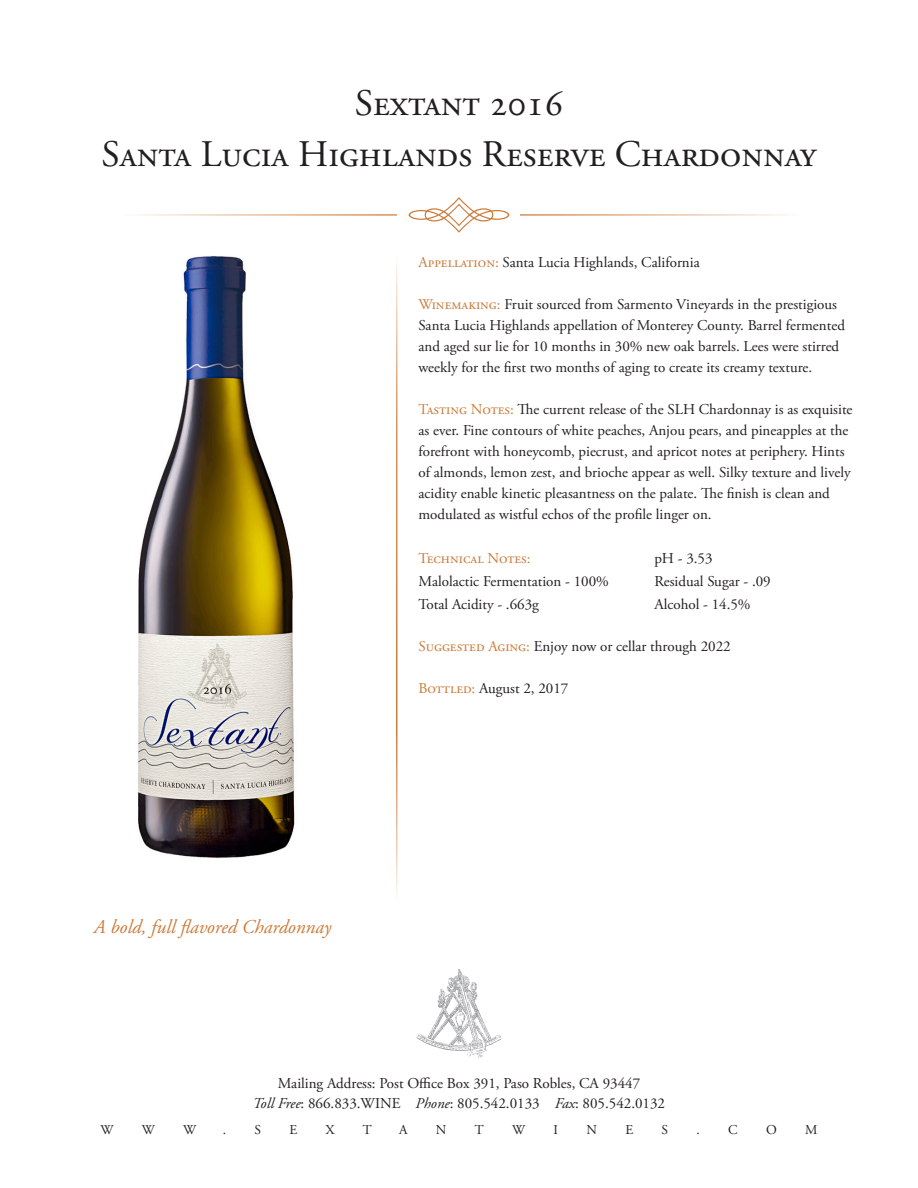
<style>
.page{position:relative;width:918px;height:1188px;background:#fff}
.page>*{position:absolute;margin:0;border:0;box-sizing:border-box;transform-origin:0 0}
.t1{font:37.5px "Adobe Garamond Pro";color:#231f20}
.t2{font:italic 19.5px "Adobe Garamond Pro";color:#cc7b3a}
.t3{font:15px/21px "Adobe Garamond Pro";color:#231f20}
.t4{font:15px "Adobe Garamond Pro";color:#cc7b3a}
.t5{font:13.5px "Adobe Garamond Pro";color:#231f20}
.s1{color:#cc7b3a}
.s2{font-style:italic}
</style>
<div class="page">
<svg style="left:409px;top:197px;width:100px;height:36px"></svg>
<svg style="left:417px;top:969px;width:84px;height:88px"></svg>
<img style="left:138px;top:256px;width:157px;height:602px">
<p class="t1" style="left:355px;top:81px;width:210px">Sextant 2016</p>
<p class="t1" style="left:102px;top:132px;width:716px">Santa Lucia Highlands Reserve Chardonnay</p>
<p class="t3" style="left:418px;top:253px;width:283px"><span class="s1">Appellation:</span> Santa Lucia Highlands, California</p>
<p class="t3" style="left:418px;top:295px;width:428px"><span class="s1">Winemaking:</span> Fruit sourced from Sarmento Vineyards in the prestigious Santa Lucia Highlands appellation of Monterey County. Barrel fermented and aged sur lie for 10 months in 30% new oak barrels. Lees were stirred weekly for the first two months of aging to create its creamy texture.</p>
<p class="t3" style="left:418px;top:400px;width:436px"><span class="s1">Tasting Notes:</span> The current release of the SLH Chardonnay is as exquisite as ever. Fine contours of white peaches, Anjou pears, and pineapples at the forefront with honeycomb, piecrust, and apricot notes at periphery. Hints of almonds, lemon zest, and brioche appear as well. Silky texture and lively acidity enable kinetic pleasantness on the palate. The finish is clean and modulated as wistful echos of the profile linger on.</p>
<p class="t4" style="left:418px;top:549px;width:114px">Technical Notes:</p>
<p class="t3" style="left:654px;top:549px;width:60px">pH - 3.53</p>
<p class="t3" style="left:418px;top:571px;width:192px">Malolactic Fermentation - 100%</p>
<p class="t3" style="left:654px;top:571px;width:118px">Residual Sugar - .09</p>
<p class="t3" style="left:418px;top:594px;width:122px">Total Acidity - .663g</p>
<p class="t3" style="left:654px;top:594px;width:98px">Alcohol - 14.5%</p>
<p class="t3" style="left:418px;top:636px;width:314px"><span class="s1">Suggested Aging:</span> Enjoy now or cellar through 2022</p>
<p class="t3" style="left:418px;top:678px;width:151px"><span class="s1">Bottled:</span> August 2, 2017</p>
<p class="t2" style="left:94px;top:915px;width:239px">A bold, full flavored Chardonnay</p>
<p class="t3" style="left:253px;top:1074px;width:414px;line-height:19.5px;text-align:center">Mailing Address: Post Office Box 391, Paso Robles, CA 93447<br><span class="s2">Toll Free</span>: 866.833.WINE <span class="s2">Phone</span>: 805.542.0133 <span class="s2">Fax</span>: 805.542.0132</p>
<p class="t5" style="left:101px;top:1122px;width:14px">W</p>
<p class="t5" style="left:142px;top:1122px;width:14px">W</p>
<p class="t5" style="left:183px;top:1122px;width:14px">W</p>
<p class="t5" style="left:223px;top:1122px;width:5px">.</p>
<p class="t5" style="left:255px;top:1122px;width:8px">S</p>
<p class="t5" style="left:290px;top:1122px;width:9px">E</p>
<p class="t5" style="left:326px;top:1122px;width:10px">X</p>
<p class="t5" style="left:363px;top:1122px;width:10px">T</p>
<p class="t5" style="left:399px;top:1122px;width:10px">A</p>
<p class="t5" style="left:436px;top:1122px;width:12px">N</p>
<p class="t5" style="left:475px;top:1122px;width:10px">T</p>
<p class="t5" style="left:512px;top:1122px;width:14px">W</p>
<p class="t5" style="left:554px;top:1122px;width:6px">I</p>
<p class="t5" style="left:586px;top:1122px;width:12px">N</p>
<p class="t5" style="left:625px;top:1122px;width:9px">E</p>
<p class="t5" style="left:662px;top:1122px;width:8px">S</p>
<p class="t5" style="left:697px;top:1122px;width:5px">.</p>
<p class="t5" style="left:728px;top:1122px;width:11px">C</p>
<p class="t5" style="left:766px;top:1122px;width:12px">O</p>
<p class="t5" style="left:805px;top:1122px;width:14px">M</p>
</div>
